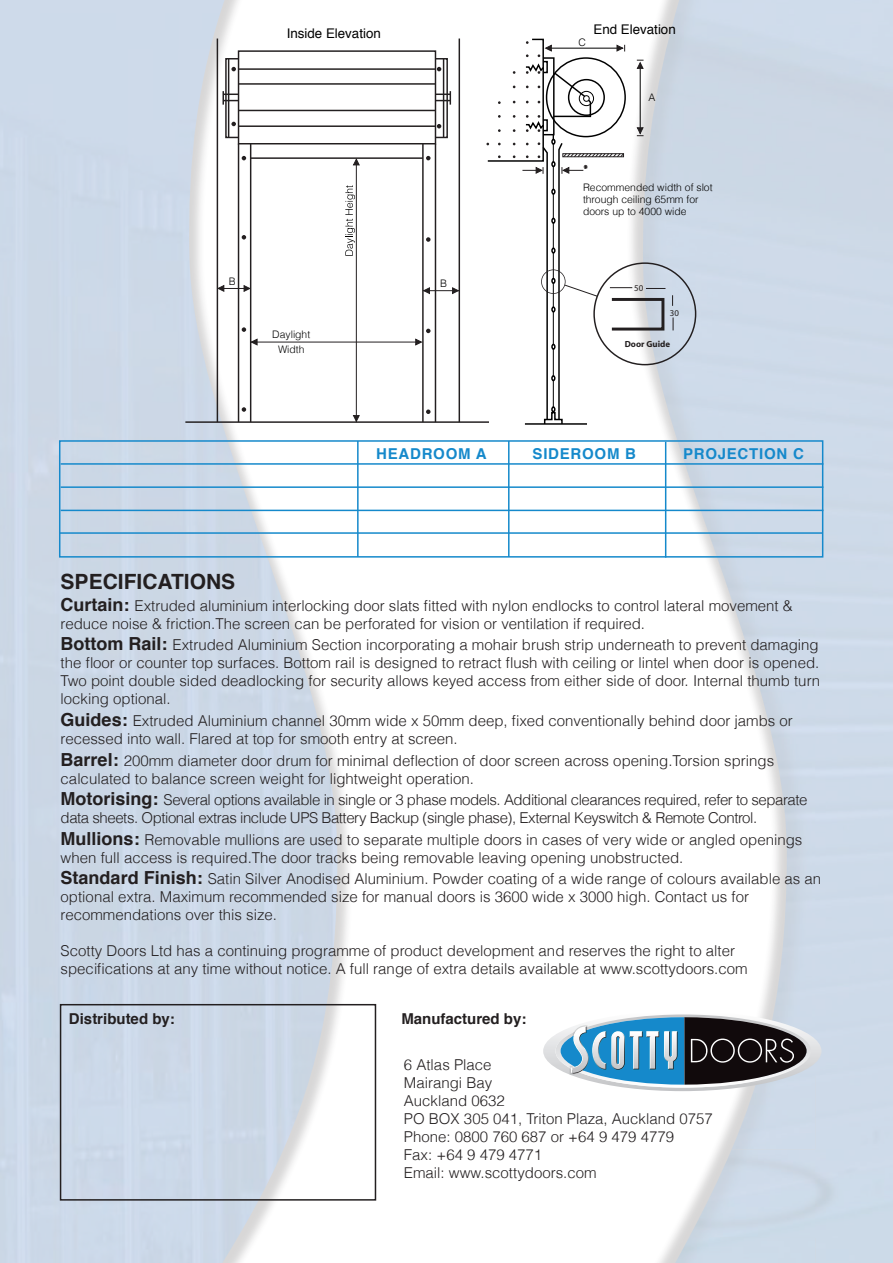
<style>
.page{position:relative;width:893px;height:1263px;background:#fff}
.page>*{position:absolute;margin:0;border:0;box-sizing:border-box;transform-origin:0 0}
.t1{font:700 21px "Helvetica";color:#231f20}
.t2{font:300 15px/18px "Helvetica";color:#231f20}
.t3{font:300 15px/18px "Helvetica";letter-spacing:-.03em;color:#231f20}
.t4{font:700 15px "Helvetica";letter-spacing:.05em;color:#1589cb}
.t5{font:700 15px "Helvetica";color:#231f20}
.t6{font:13.35px "Helvetica";color:#000}
.t7{font:300 10.35px/11.9px "Helvetica";color:#000;text-align:center}
.t8{font:700 8.85px "Myriad";color:#231f20}
.t9{font:8.85px "Myriad";color:#231f20}
.s1{font-weight:700;font-size:18px}
</style>
<div class="page">
<div style="left:0;top:0;width:354px;height:1263px;background:#231f20;opacity:.6"></div>
<img style="left:0;top:0;width:337px;height:1263px">
<img style="left:716px;top:558px;width:99px;height:204px">
<img style="left:765px;top:762px;width:50px;height:387px">
<img style="left:731px;top:1091px;width:35px;height:58px">
<img style="left:674px;top:1237px;width:141px;height:26px">
<img style="left:689px;top:1149px;width:155px;height:88px">
<div style="left:238px;top:50px;width:198px;height:94px;border:1px solid #231f20"></div>
<hr style="left:238px;top:144px;width:1px;height:278px;background:#231f20">
<hr style="left:435px;top:144px;width:1px;height:278px;background:#231f20">
<hr style="left:239px;top:68px;width:196px;height:2px;background:#231f20">
<hr style="left:239px;top:83px;width:196px;height:2px;background:#231f20">
<hr style="left:239px;top:110px;width:196px;height:1px;background:#231f20">
<hr style="left:239px;top:125px;width:196px;height:2px;background:#231f20">
<hr style="left:250px;top:144px;width:1px;height:278px;background:#231f20">
<hr style="left:422px;top:144px;width:2px;height:278px;background:#231f20">
<hr style="left:251px;top:157px;width:172px;height:2px;background:#231f20">
<hr style="left:217px;top:39px;width:1px;height:383px;background:#231f20">
<hr style="left:459px;top:39px;width:1px;height:383px;background:#231f20">
<hr style="left:185px;top:421px;width:304px;height:2px;background:#231f20">
<div style="left:225px;top:58px;width:14px;height:80px;border:1px solid #231f20"></div>
<hr style="left:228px;top:59px;width:1px;height:78px;background:#231f20">
<div style="left:435px;top:58px;width:13px;height:80px;border:1px solid #231f20"></div>
<hr style="left:443px;top:59px;width:1px;height:78px;background:#231f20">
<svg style="left:435px;top:91px;width:16px;height:14px"></svg>
<svg style="left:222px;top:91px;width:17px;height:14px"></svg>
<svg style="left:242px;top:156px;width:4px;height:4px"></svg>
<svg style="left:426px;top:156px;width:5px;height:4px"></svg>
<svg style="left:426px;top:237px;width:5px;height:5px"></svg>
<svg style="left:242px;top:235px;width:4px;height:5px"></svg>
<svg style="left:242px;top:327px;width:4px;height:5px"></svg>
<svg style="left:426px;top:409px;width:5px;height:5px"></svg>
<svg style="left:242px;top:407px;width:4px;height:5px"></svg>
<svg style="left:437px;top:67px;width:4px;height:4px"></svg>
<svg style="left:437px;top:124px;width:4px;height:4px"></svg>
<svg style="left:231px;top:67px;width:5px;height:4px"></svg>
<svg style="left:231px;top:122px;width:5px;height:4px"></svg>
<hr style="left:217px;top:288px;width:34px;height:1px;background:#231f20">
<hr style="left:423px;top:290px;width:36px;height:1px;background:#231f20">
<hr style="left:251px;top:342px;width:170px;height:1px;background:#231f20">
<hr style="left:356px;top:160px;width:1px;height:262px;background:#231f20">
<svg style="left:216px;top:285px;width:9px;height:7px"></svg>
<svg style="left:243px;top:284px;width:7px;height:8px"></svg>
<svg style="left:415px;top:329px;width:16px;height:17px"></svg>
<svg style="left:251px;top:338px;width:7px;height:8px"></svg>
<svg style="left:452px;top:287px;width:7px;height:7px"></svg>
<svg style="left:422px;top:287px;width:8px;height:8px"></svg>
<svg style="left:352px;top:158px;width:8px;height:8px"></svg>
<svg style="left:353px;top:415px;width:7px;height:8px"></svg>
<svg style="left:345px;top:185px;width:10px;height:71px"></svg>
<svg style="left:486px;top:38px;width:210px;height:387px"></svg>
<div style="left:610px;top:298px;width:54px;height:33px;border:3px solid #231f20"></div>
<svg style="left:58px;top:439px;width:766px;height:119px"></svg>
<hr style="left:61px;top:463px;width:762px;height:2px;background:#1589cb">
<hr style="left:61px;top:486px;width:762px;height:2px;background:#1589cb">
<hr style="left:61px;top:510px;width:762px;height:1px;background:#1589cb">
<hr style="left:357px;top:441px;width:2px;height:116px;background:#1589cb">
<hr style="left:508px;top:441px;width:2px;height:116px;background:#1589cb">
<hr style="left:665px;top:442px;width:1px;height:116px;background:#1589cb">
<hr style="left:60px;top:532px;width:763px;height:2px;background:#1589cb">
<div style="left:60px;top:1004px;width:316px;height:196px;border:2px solid #231f20"></div>
<svg style="left:543px;top:1011px;width:278px;height:80px"></svg>
<p class="t6" style="left:287px;top:23px;width:96px">Inside Elevation</p>
<p class="t7" style="left:229px;top:275px;width:8px">B</p>
<p class="t7" style="left:440px;top:278px;width:8px">B</p>
<p class="t7" style="left:272px;top:327px;width:40px;line-height:14.9px">Daylight<br>Width</p>
<p class="t7" style="left:578px;top:36px;width:9px">C</p>
<p class="t6" style="left:594px;top:19px;width:84px">End Elevation</p>
<p class="t7" style="left:649px;top:91px;width:8px">A</p>
<p class="t7" style="left:583px;top:181px;width:131px;text-align:left">Recommended width of slot through ceiling 65mm for doors up to 4000 wide</p>
<p class="t9" style="left:634px;top:284px;width:11px">50</p>
<p class="t9" style="left:670px;top:308px;width:11px">30</p>
<p class="t8" style="left:625px;top:339px;width:47px">Door Guide</p>
<p class="t4" style="left:376px;top:441px;width:112px">HEADROOM A</p>
<p class="t4" style="left:533px;top:441px;width:105px">SIDEROOM B</p>
<p class="t4" style="left:683px;top:441px;width:122px">PROJECTION C</p>
<p class="t1" style="left:61px;top:565px;width:176px">SPECIFICATIONS</p>
<p class="t2" style="left:61px;top:596px;width:734px"><span class="s1">Curtain:</span> Extruded aluminium interlocking door slats fitted with nylon endlocks to control lateral movement &amp; reduce noise &amp; friction.The screen can be perforated for vision or ventilation if required.</p>
<p class="t2" style="left:61px;top:635px;width:760px"><span class="s1">Bottom Rail:</span> Extruded Aluminium Section incorporating a mohair brush strip underneath to prevent damaging the floor or counter top surfaces. Bottom rail is designed to retract flush with ceiling or lintel when door is opened.</p>
<p class="t2" style="left:61px;top:671px;width:761px">Two point double sided deadlocking for security allows keyed access from either side of door. Internal thumb turn</p>
<p class="t2" style="left:61px;top:689px;width:112px">locking optional.</p>
<p class="t2" style="left:61px;top:711px;width:734px"><span class="s1">Guides:</span> Extruded Aluminium channel 30mm wide x 50mm deep, fixed conventionally behind door jambs or recessed into wall. Flared at top for smooth entry at screen.</p>
<p class="t2" style="left:61px;top:750px;width:715px"><span class="s1">Barrel:</span> 200mm diameter door drum for minimal deflection of door screen across opening.Torsion springs</p>
<p class="t2" style="left:61px;top:768px;width:415px">calculated to balance screen weight for lightweight operation.</p>
<p class="t3" style="left:61px;top:790px;width:748px"><span class="s1">Motorising:</span> Several options available in single or 3 phase models. Additional clearances required, refer to separate data sheets. Optional extras include UPS Battery Backup (single phase), External Keyswitch &amp; Remote Control.</p>
<p class="t2" style="left:61px;top:830px;width:743px"><span class="s1">Mullions:</span> Removable mullions are used to separate multiple doors in cases of very wide or angled openings when full access is required.The door tracks being removable leaving opening unobstructed.</p>
<p class="t2" style="left:61px;top:869px;width:762px"><span class="s1">Standard Finish:</span> Satin Silver Anodised Aluminium. Powder coating of a wide range of colours available as an</p>
<p class="t2" style="left:61px;top:887px;width:690px">optional extra. Maximum recommended size for manual doors is 3600 wide x 3000 high. Contact us for</p>
<p class="t2" style="left:61px;top:905px;width:218px">recommendations over this size.</p>
<p class="t2" style="left:61px;top:941px;width:676px">Scotty Doors Ltd has a continuing programme of product development and reserves the right to alter</p>
<p class="t2" style="left:61px;top:959px;width:688px">specifications at any time without notice. A full range of extra details available at www.scottydoors.com</p>
<p class="t5" style="left:69px;top:1006px;width:107px">Distributed by:</p>
<p class="t5" style="left:401px;top:1006px;width:127px">Manufactured by:</p>
<p class="t2" style="left:404px;top:1055px;width:89px">6 Atlas Place</p>
<p class="t2" style="left:404px;top:1073px;width:90px">Mairangi Bay</p>
<p class="t2" style="left:404px;top:1091px;width:102px">Auckland 0632</p>
<p class="t2" style="left:404px;top:1109px;width:310px">PO BOX 305 041, Triton Plaza, Auckland 0757</p>
<p class="t2" style="left:404px;top:1127px;width:272px">Phone: 0800 760 687 or +64 9 479 4779</p>
<p class="t2" style="left:404px;top:1145px;width:140px">Fax: +64 9 479 4771</p>
<p class="t2" style="left:404px;top:1163px;width:194px">Email: www.scottydoors.com</p>
</div>
